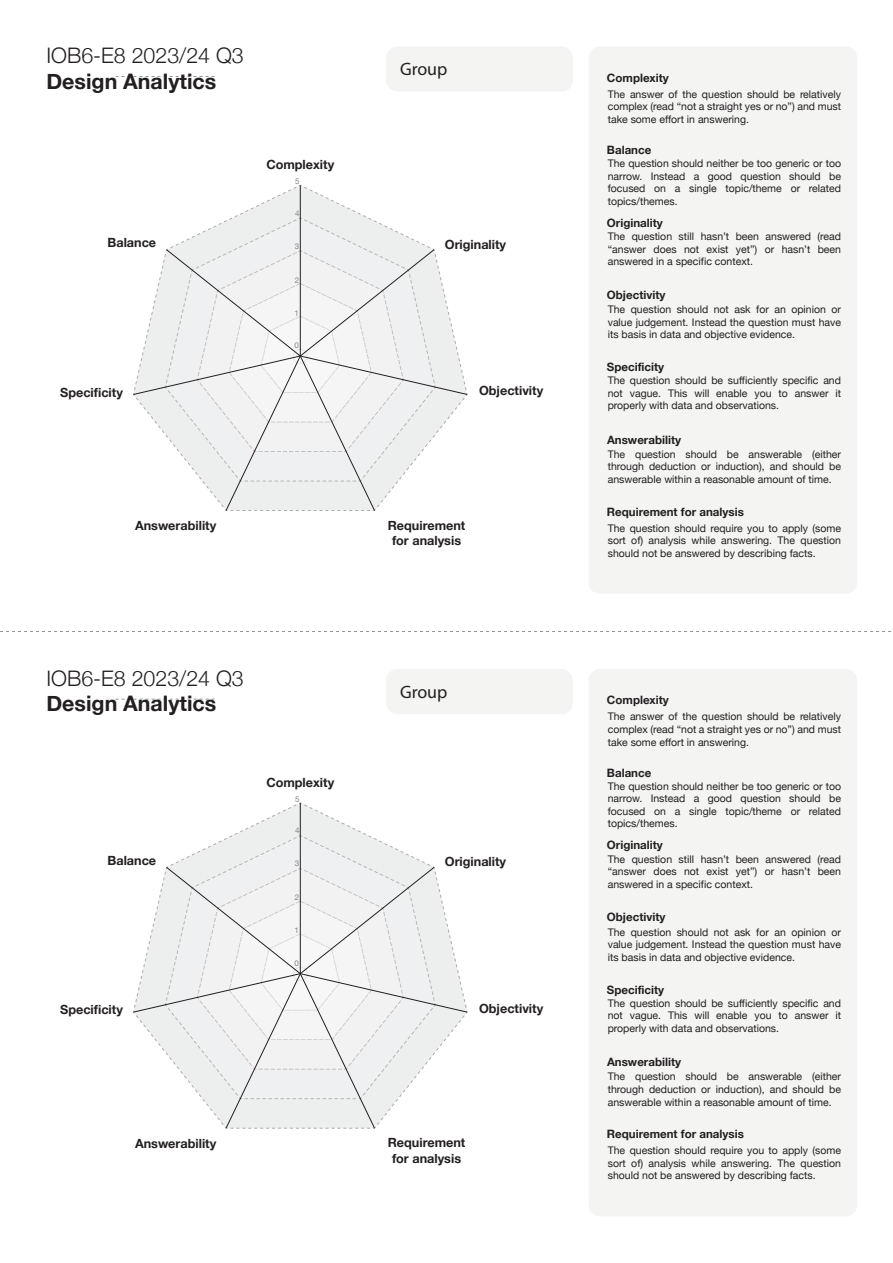
<style>
.page{position:relative;width:893px;height:1263px;background:#fff}
.page>*{position:absolute;margin:0;border:0;box-sizing:border-box;transform-origin:0 0}
.t1{font:300 21.45px "Helvetica Neue";color:#231f20}
.t2{font:700 21.45px "Helvetica Neue";color:#231f20}
.t3{font:18px "Myriad Pro";color:#231f20}
.t4{font:700 12.6px/15.1px "Helvetica Neue";color:#231f20;text-align:center}
.t5{font:700 11.55px "Helvetica Neue";color:#231f20}
.t6{font:10.5px/12.6px "Helvetica Neue";color:#231f20;text-align:justify}
.t7{font:7.95px "Helvetica Neue";color:#808285}
</style>
<div class="page">
<div style="left:588px;top:669px;width:269px;height:547px;background:#f4f4f3;border-radius:12px"></div>
<svg style="left:133px;top:802px;width:334px;height:327px"></svg>
<div style="left:588px;top:46px;width:269px;height:548px;background:#f4f4f3;border-radius:12px"></div>
<svg style="left:133px;top:185px;width:334px;height:326px"></svg>
<div style="left:386px;top:46px;width:187px;height:46px;background:#f4f4f3;border-radius:12px"></div>
<svg style="left:116px;top:76px;width:99px;height:1px"></svg>
<svg style="left:0;top:631px;width:891px;height:1px"></svg>
<div style="left:386px;top:669px;width:187px;height:45px;background:#f4f4f3;border-radius:12px"></div>
<svg style="left:116px;top:699px;width:99px;height:1px"></svg>
<h1 class="t1" style="left:46px;top:38px;width:199px">IOB6-E8 2023/24 Q3</h1>
<h1 class="t2" style="left:46px;top:64px;width:171px">Design Analytics</h1>
<p class="t4" style="left:108px;top:235px;width:50px">Balance</p>
<p class="t4" style="left:266px;top:158px;width:69px">Complexity</p>
<p class="t7" style="left:295px;top:175px;width:6px">5</p>
<p class="t7" style="left:295px;top:207px;width:6px">4</p>
<p class="t7" style="left:295px;top:240px;width:6px">3</p>
<p class="t7" style="left:295px;top:274px;width:6px">2</p>
<p class="t7" style="left:295px;top:307px;width:6px">1</p>
<p class="t7" style="left:295px;top:339px;width:6px">0</p>
<h2 class="t3" style="left:400px;top:58px;width:49px">Group</h2>
<p class="t4" style="left:445px;top:237px;width:63px">Originality</p>
<p class="t4" style="left:60px;top:385px;width:64px">Specificity</p>
<p class="t4" style="left:479px;top:383px;width:66px">Objectivity</p>
<p class="t4" style="left:135px;top:519px;width:83px">Answerability</p>
<h1 class="t1" style="left:46px;top:660px;width:199px">IOB6-E8 2023/24 Q3</h1>
<h1 class="t2" style="left:46px;top:687px;width:171px">Design Analytics</h1>
<p class="t4" style="left:108px;top:853px;width:50px">Balance</p>
<p class="t4" style="left:266px;top:775px;width:69px">Complexity</p>
<p class="t7" style="left:295px;top:793px;width:6px">5</p>
<p class="t7" style="left:295px;top:825px;width:6px">4</p>
<p class="t7" style="left:295px;top:858px;width:6px">3</p>
<p class="t7" style="left:295px;top:892px;width:6px">2</p>
<p class="t7" style="left:295px;top:925px;width:6px">1</p>
<p class="t7" style="left:295px;top:957px;width:6px">0</p>
<p class="t4" style="left:388px;top:518px;width:79px">Requirement for analysis</p>
<h2 class="t3" style="left:400px;top:681px;width:49px">Group</h2>
<p class="t4" style="left:445px;top:855px;width:63px">Originality</p>
<p class="t4" style="left:60px;top:1002px;width:64px">Specificity</p>
<p class="t4" style="left:479px;top:1001px;width:66px">Objectivity</p>
<p class="t4" style="left:135px;top:1136px;width:83px">Answerability</p>
<p class="t4" style="left:388px;top:1136px;width:79px">Requirement for analysis</p>
<p class="t5" style="left:607px;top:69px;width:63px">Complexity</p>
<p class="t6" style="left:608px;top:88px;width:235px">The answer of the question should be relatively complex (read “not a straight yes or no”) and must take some effort in answering.</p>
<p class="t5" style="left:607px;top:141px;width:46px">Balance</p>
<p class="t6" style="left:608px;top:158px;width:235px">The question should neither be too generic or too narrow. Instead a good question should be focused on a single topic/theme or related topics/themes.</p>
<p class="t5" style="left:607px;top:213px;width:57px">Originality</p>
<p class="t6" style="left:608px;top:231px;width:235px">The question still hasn’t been answered (read “answer does not exist yet”) or hasn’t been answered in a specific context.</p>
<p class="t5" style="left:607px;top:286px;width:60px">Objectivity</p>
<p class="t6" style="left:608px;top:304px;width:235px">The question should not ask for an opinion or value judgement. Instead the question must have its basis in data and objective evidence.</p>
<p class="t5" style="left:607px;top:358px;width:59px">Specificity</p>
<p class="t6" style="left:608px;top:375px;width:235px">The question should be sufficiently specific and not vague. This will enable you to answer it properly with data and observations.</p>
<p class="t5" style="left:607px;top:430px;width:76px">Answerability</p>
<p class="t6" style="left:608px;top:448px;width:235px">The question should be answerable (either through deduction or induction), and should be answerable within a reasonable amount of time.</p>
<p class="t5" style="left:607px;top:503px;width:138px">Requirement for analysis</p>
<p class="t6" style="left:608px;top:522px;width:235px">The question should require you to apply (some sort of) analysis while answering. The question should not be answered by describing facts.</p>
<p class="t5" style="left:607px;top:691px;width:63px">Complexity</p>
<p class="t6" style="left:608px;top:711px;width:235px">The answer of the question should be relatively complex (read “not a straight yes or no”) and must take some effort in answering.</p>
<p class="t5" style="left:607px;top:764px;width:46px">Balance</p>
<p class="t6" style="left:608px;top:780px;width:235px">The question should neither be too generic or too narrow. Instead a good question should be focused on a single topic/theme or related topics/themes.</p>
<p class="t5" style="left:607px;top:836px;width:57px">Originality</p>
<p class="t6" style="left:608px;top:853px;width:235px">The question still hasn’t been answered (read “answer does not exist yet”) or hasn’t been answered in a specific context.</p>
<p class="t5" style="left:607px;top:908px;width:60px">Objectivity</p>
<p class="t6" style="left:608px;top:926px;width:235px">The question should not ask for an opinion or value judgement. Instead the question must have its basis in data and objective evidence.</p>
<p class="t5" style="left:607px;top:980px;width:59px">Specificity</p>
<p class="t6" style="left:608px;top:997px;width:235px">The question should be sufficiently specific and not vague. This will enable you to answer it properly with data and observations.</p>
<p class="t5" style="left:607px;top:1053px;width:76px">Answerability</p>
<p class="t6" style="left:608px;top:1071px;width:235px">The question should be answerable (either through deduction or induction), and should be answerable within a reasonable amount of time.</p>
<p class="t5" style="left:607px;top:1125px;width:138px">Requirement for analysis</p>
<p class="t6" style="left:608px;top:1145px;width:235px">The question should require you to apply (some sort of) analysis while answering. The question should not be answered by describing facts.</p>
</div>
